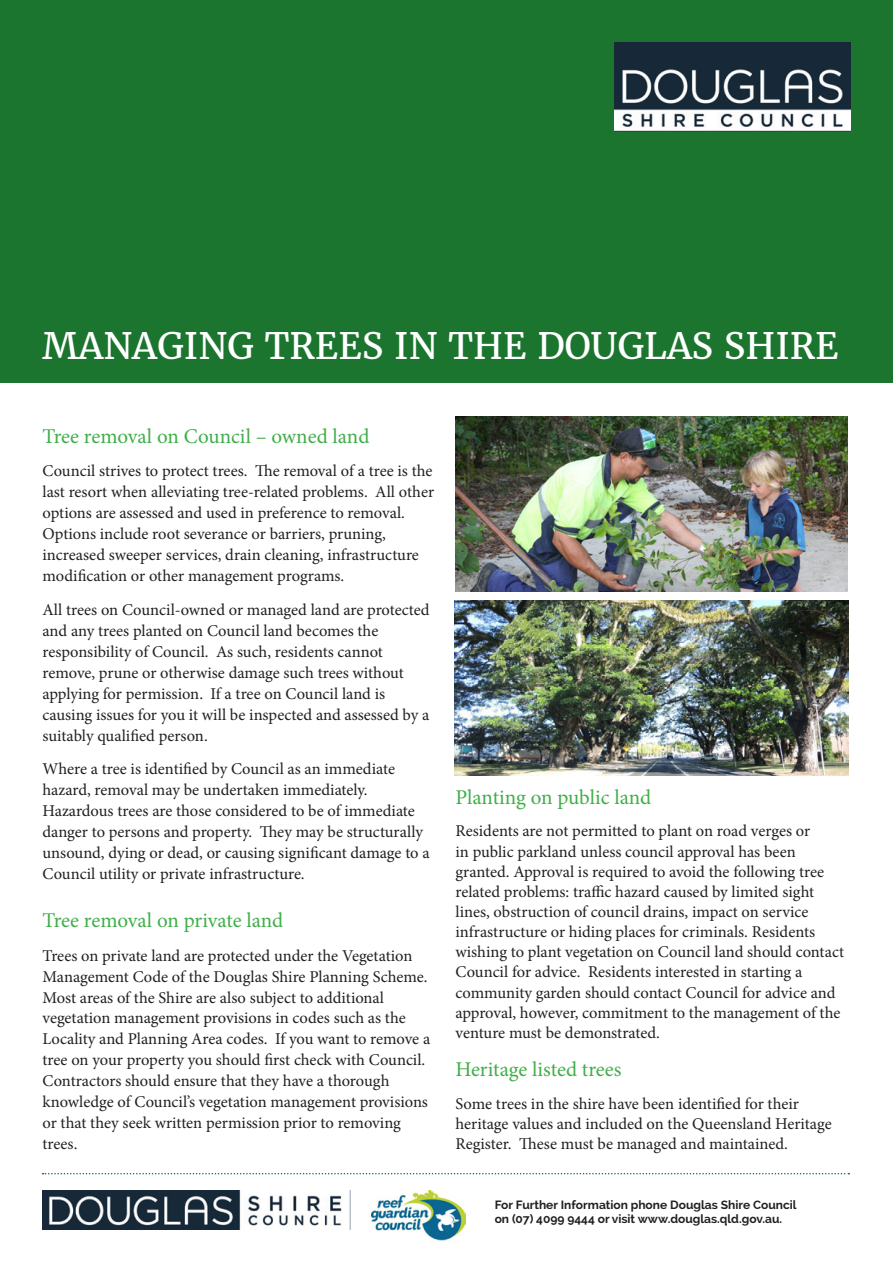
<style>
.page{position:relative;width:893px;height:1263px;background:#fff}
.page>*{position:absolute;margin:0;border:0;box-sizing:border-box;transform-origin:0 0}
.t1{font:36px "Merriweather";color:#fff}
.t2{font:21px "Minion Pro";letter-spacing:-.005em;color:#40ae49}
.t3{font:16.5px/21px "Minion Pro";color:#231f20}
.t4{font:700 12px/14.4px "Raleway";color:#231f20}
</style>
<div class="page">
<svg style="left:43px;top:1173px;width:806px;height:1px"></svg>
<img style="left:42px;top:1191px;width:308px;height:38px">
<img style="left:371px;top:1191px;width:94px;height:50px">
<div style="left:0;top:0;width:893px;height:383px;background:#1c752e"></div>
<img style="left:614px;top:43px;width:236px;height:89px">
<img style="left:455px;top:417px;width:393px;height:174px">
<img style="left:455px;top:601px;width:394px;height:174px">
<p class="t1" style="left:43px;top:321px;width:798px">MANAGING TREES IN THE DOUGLAS SHIRE</p>
<p class="t2" style="left:43px;top:422px;width:328px">Tree removal on Council – owned land</p>
<p class="t3" style="left:43px;top:461px;width:393px">Council strives to protect trees. The removal of a tree is the last resort when alleviating tree-related problems. All other options are assessed and used in preference to removal.<br>Options include root severance or barriers, pruning, increased sweeper services, drain cleaning, infrastructure modification or other management programs.</p>
<p class="t3" style="left:43px;top:599px;width:389px">All trees on Council-owned or managed land are protected and any trees planted on Council land becomes the responsibility of Council. As such, residents cannot remove, prune or otherwise damage such trees without applying for permission. If a tree on Council land is causing issues for you it will be inspected and assessed by a suitably qualified person.</p>
<p class="t3" style="left:43px;top:759px;width:389px">Where a tree is identified by Council as an immediate hazard, removal may be undertaken immediately.<br>Hazardous trees are those considered to be of immediate danger to persons and property. They may be structurally unsound, dying or dead, or causing significant damage to a Council utility or private infrastructure.</p>
<p class="t2" style="left:43px;top:906px;width:242px">Tree removal on private land</p>
<p class="t3" style="left:43px;top:945px;width:389px">Trees on private land are protected under the Vegetation Management Code of the Douglas Shire Planning Scheme.<br>Most areas of the Shire are also subject to additional vegetation management provisions in codes such as the Locality and Planning Area codes. If you want to remove a tree on your property you should first check with Council.<br>Contractors should ensure that they have a thorough knowledge of Council’s vegetation management provisions or that they seek written permission prior to removing trees.</p>
<p class="t2" style="left:455px;top:783px;width:197px">Planting on public land</p>
<p class="t3" style="left:455px;top:821px;width:390px;line-height:20.1px">Residents are not permitted to plant on road verges or<br>in public parkland unless council approval has been granted. Approval is required to avoid the following tree related problems: traffic hazard caused by limited sight lines, obstruction of council drains, impact on service infrastructure or hiding places for criminals. Residents wishing to plant vegetation on Council land should contact Council for advice. Residents interested in starting a community garden should contact Council for advice and approval, however, commitment to the management of the venture must be demonstrated.</p>
<p class="t2" style="left:455px;top:1055px;width:168px">Heritage listed trees</p>
<p class="t3" style="left:455px;top:1094px;width:378px;line-height:20.1px">Some trees in the shire have been identified for their heritage values and included on the Queensland Heritage<br>Register. These must be managed and maintained.</p>
<p class="t4" style="left:495px;top:1197px;width:303px">For Further Information phone Douglas Shire Council on (07) 4099 9444 or visit www.douglas.qld.gov.au.</p>
</div>
